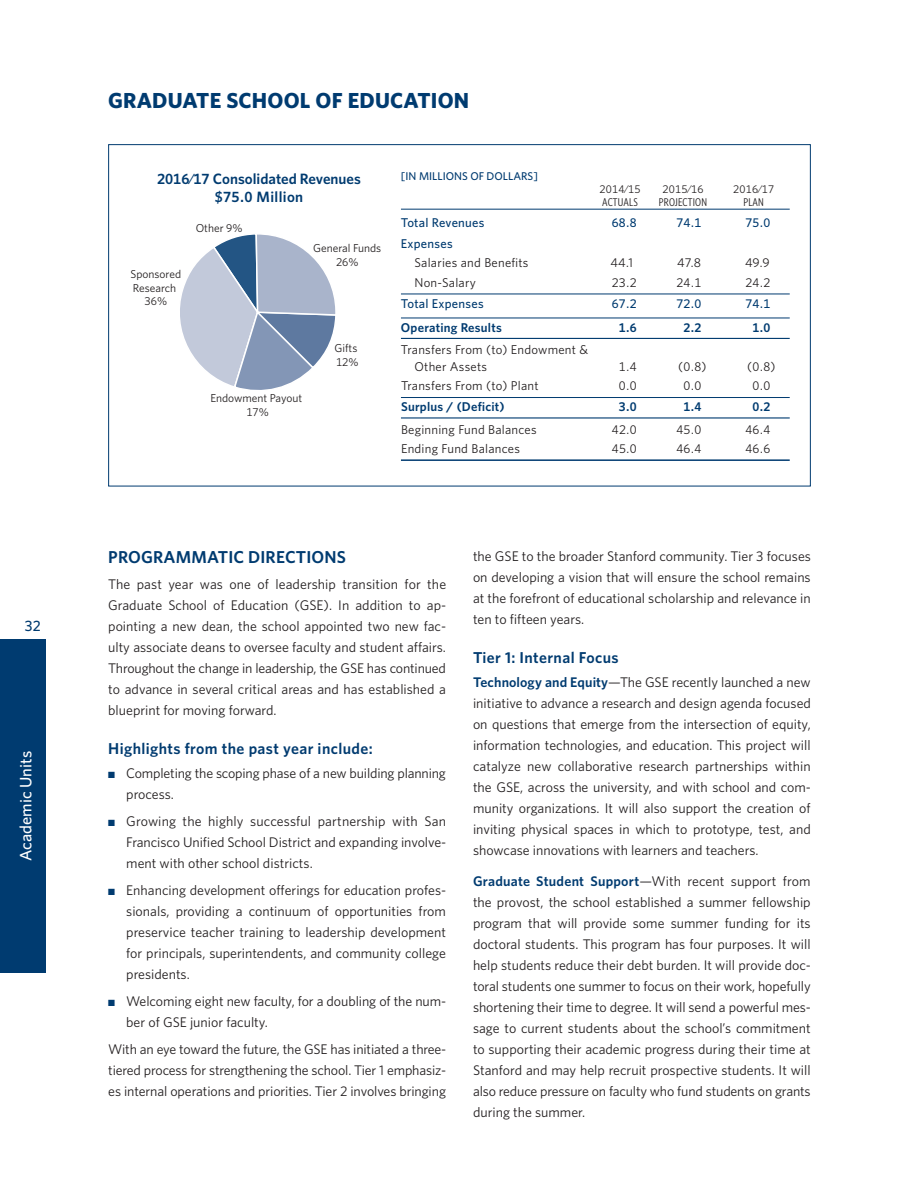
<style>
.page{position:relative;width:919px;height:1189px;background:#fff}
.page>*{position:absolute;margin:0;border:0;box-sizing:border-box;transform-origin:0 0}
.t1{font:700 21.75px "Whitney";letter-spacing:.01em;color:#003b70}
.t2{font:600 17.25px "Whitney";letter-spacing:.01em;color:#003b70}
.t3{font:500 16.5px "Whitney";color:#fff}
.t4{font:600 15.75px "Whitney";letter-spacing:.025em;color:#003b70}
.t5{font:600 15px/18px "Whitney";color:#003b70;text-align:center}
.t6{font:500 15px "Whitney";color:#003b70}
.t7{font:13.95px/21px "Whitney";letter-spacing:-.005em;color:#231f20;text-align:justify}
.t8{font:12.75px/16.5px "Whitney";letter-spacing:.02em;color:#231f20}
.t9{font:12.75px "Whitney Numeric";letter-spacing:.02em;color:#231f20}
.t10{font:500 12.75px "Whitney";letter-spacing:.02em;color:#003b70}
.t11{font:600 12.75px "Whitney";letter-spacing:.015em;color:#003b70}
.t12{font:500 12.75px "Whitney Numeric";letter-spacing:.02em;color:#003b70}
.t13{font:600 12.75px "Whitney Numeric";color:#003b70}
.t14{font:11.4px/13.8px "Whitney";color:#231f20}
.t15{font:11.4px "Whitney Numeric";color:#231f20}
.t16{font:500 11.25px "Whitney";color:#003b70}
.t17{font:11.25px "Whitney Numeric";letter-spacing:.02em;color:#231f20}
.t18{font:11.25px "Whitney Condensed";letter-spacing:.02em;color:#231f20}
.s1{font-family:"Whitney Numeric"}
.s2{color:#003b70}
.s3{font-weight:600;color:#003b70}
</style>
<div class="page">
<div style="left:0;top:639px;width:45px;height:333px;background:#003b70"></div>
<hr style="left:401px;top:209px;width:388px;height:1px;background:#003b70">
<hr style="left:401px;top:293px;width:388px;height:1px;background:#003b70">
<hr style="left:401px;top:317px;width:388px;height:1px;background:#003b70">
<hr style="left:401px;top:338px;width:388px;height:1px;background:#003b70">
<hr style="left:401px;top:397px;width:388px;height:1px;background:#003b70">
<hr style="left:401px;top:417px;width:388px;height:1px;background:#003b70">
<hr style="left:401px;top:459px;width:388px;height:2px;background:#003b70">
<svg style="left:180px;top:234px;width:156px;height:156px"></svg>
<p class="t6" style="left:25px;top:616px;width:17px">32</p>
<p class="t3" style="left:16px;top:861px;width:112px;rotate:-90deg">Academic Units</p>
<h1 class="t1" style="left:108px;top:87px;width:362px">GRADUATE SCHOOL OF EDUCATION</h1>
<p class="t5" style="left:157px;top:169px;width:205px"><span class="s1">2016/17</span> Consolidated Revenues <span class="s1">$75.0</span> Million</p>
<p class="t16" style="left:401px;top:169px;width:138px">[IN MILLIONS OF DOLLARS]</p>
<p class="t17" style="left:599px;top:182px;width:42px">2014/15</p>
<p class="t17" style="left:662px;top:182px;width:42px">2015/16</p>
<p class="t17" style="left:733px;top:182px;width:42px">2016/17</p>
<p class="t18" style="left:602px;top:195px;width:37px">ACTUALS</p>
<p class="t18" style="left:658px;top:195px;width:50px">PROJECTION</p>
<p class="t18" style="left:743px;top:195px;width:22px">PLAN</p>
<p class="t14" style="left:131px;top:267px;width:52px">Sponsored<br>Research</p>
<p class="t15" style="left:145px;top:294px;width:24px">36%</p>
<p class="t14" style="left:196px;top:221px;width:48px">Other <span class="s1">9%</span></p>
<p class="t14" style="left:313px;top:241px;width:70px">General Funds</p>
<p class="t15" style="left:336px;top:255px;width:24px">26%</p>
<p class="t14" style="left:210px;top:391px;width:93px">Endowment Payout</p>
<p class="t15" style="left:246px;top:405px;width:24px">17%</p>
<p class="t14" style="left:334px;top:341px;width:24px">Gifts</p>
<p class="t15" style="left:336px;top:355px;width:24px">12%</p>
<p class="t10" style="left:401px;top:214px;width:85px">Total Revenues</p>
<p class="t12" style="left:611px;top:214px;width:26px">68.8</p>
<p class="t12" style="left:676px;top:214px;width:26px">74.1</p>
<p class="t12" style="left:745px;top:214px;width:26px">75.0</p>
<p class="t10" style="left:401px;top:235px;width:53px">Expenses</p>
<p class="t8" style="left:414px;top:254px;width:115px">Salaries and Benefits</p>
<p class="t8" style="left:610px;top:254px;width:24px">44.1</p>
<p class="t8" style="left:677px;top:254px;width:25px">47.8</p>
<p class="t8" style="left:745px;top:254px;width:26px">49.9</p>
<p class="t8" style="left:414px;top:274px;width:63px">Non-Salary</p>
<p class="t9" style="left:611px;top:274px;width:26px">23.2</p>
<p class="t9" style="left:676px;top:274px;width:26px">24.1</p>
<p class="t9" style="left:745px;top:274px;width:26px">24.2</p>
<p class="t10" style="left:401px;top:295px;width:84px">Total Expenses</p>
<p class="t12" style="left:611px;top:295px;width:26px">67.2</p>
<p class="t12" style="left:676px;top:295px;width:26px">72.0</p>
<p class="t12" style="left:745px;top:295px;width:26px">74.1</p>
<p class="t11" style="left:401px;top:319px;width:102px">Operating Results</p>
<p class="t13" style="left:619px;top:319px;width:19px">1.6</p>
<p class="t13" style="left:683px;top:319px;width:19px">2.2</p>
<p class="t13" style="left:752px;top:319px;width:19px">1.0</p>
<p class="t8" style="left:414px;top:341px;width:175px;text-indent:-14px">Transfers From (to) Endowment &amp;<br>Other Assets</p>
<p class="t9" style="left:619px;top:358px;width:19px">1.4</p>
<p class="t9" style="left:678px;top:358px;width:30px">(0.8)</p>
<p class="t9" style="left:747px;top:358px;width:30px">(0.8)</p>
<p class="t8" style="left:401px;top:377px;width:139px">Transfers From (to) Plant</p>
<p class="t9" style="left:619px;top:378px;width:19px">0.0</p>
<p class="t9" style="left:683px;top:378px;width:19px">0.0</p>
<p class="t9" style="left:752px;top:378px;width:19px">0.0</p>
<p class="t11" style="left:401px;top:399px;width:105px">Surplus / (Deficit)</p>
<p class="t13" style="left:619px;top:399px;width:19px">3.0</p>
<p class="t13" style="left:683px;top:399px;width:19px">1.4</p>
<p class="t13" style="left:752px;top:399px;width:19px">0.2</p>
<p class="t8" style="left:401px;top:421px;width:137px">Beginning Fund Balances</p>
<p class="t9" style="left:611px;top:421px;width:26px">42.0</p>
<p class="t9" style="left:676px;top:421px;width:26px">45.0</p>
<p class="t9" style="left:745px;top:421px;width:26px">46.4</p>
<p class="t8" style="left:401px;top:440px;width:120px">Ending Fund Balances</p>
<p class="t9" style="left:611px;top:441px;width:26px">45.0</p>
<p class="t9" style="left:676px;top:441px;width:26px">46.4</p>
<p class="t9" style="left:745px;top:441px;width:26px">46.6</p>
<p class="t2" style="left:108px;top:546px;width:239px">PROGRAMMATIC DIRECTIONS</p>
<p class="t7" style="left:108px;top:573px;width:339px">The past year was one of leadership transition for the Graduate School of Education (GSE). In addition to ap&shy;pointing a new dean, the school appointed two new fac&shy;ulty associate deans to oversee faculty and student affairs.<br>Throughout the change in leadership, the GSE has continued to advance in several critical areas and has established a blueprint for moving forward.</p>
<p class="t4" style="left:108px;top:738px;width:266px">Highlights from the past year include:</p>
<p class="t7" style="left:126px;top:762px;width:321px;text-indent:-18px"><span class="s2">■</span> Completing the scoping phase of a new building planning process.</p>
<p class="t7" style="left:126px;top:810px;width:321px;text-indent:-18px"><span class="s2">■</span> Growing the highly successful partnership with San Francisco Unified School District and expanding involve&shy;ment with other school districts.</p>
<p class="t7" style="left:126px;top:879px;width:321px;text-indent:-18px"><span class="s2">■</span> Enhancing development offerings for education profes&shy;sionals, providing a continuum of opportunities from preservice teacher training to leadership development for principals, superintendents, and community college presidents.</p>
<p class="t7" style="left:126px;top:990px;width:321px;text-indent:-18px"><span class="s2">■</span> Welcoming eight new faculty, for a doubling of the num&shy;ber of GSE junior faculty.</p>
<p class="t7" style="left:108px;top:1038px;width:339px">With an eye toward the future, the GSE has initiated a three&shy;tiered process for strengthening the school. Tier 1 emphasiz&shy;es internal operations and priorities. Tier 2 involves bringing</p>
<p class="t7" style="left:473px;top:545px;width:339px">the GSE to the broader Stanford community. Tier 3 focuses on developing a vision that will ensure the school remains at the forefront of educational scholarship and relevance in ten to fifteen years.</p>
<p class="t4" style="left:473px;top:647px;width:147px">Tier 1: Internal Focus</p>
<p class="t7" style="left:473px;top:671px;width:339px"><span class="s3">Technology and Equity</span>—The GSE recently launched a new initiative to advance a research and design agenda focused on questions that emerge from the intersection of equity, information technologies, and education. This project will catalyze new collaborative research partnerships within the GSE, across the university, and with school and com&shy;munity organizations. It will also support the creation of inviting physical spaces in which to prototype, test, and showcase innovations with learners and teachers.</p>
<p class="t7" style="left:473px;top:870px;width:339px"><span class="s3">Graduate Student Support</span>—With recent support from the provost, the school established a summer fellowship program that will provide some summer funding for its doctoral students. This program has four purposes. It will help students reduce their debt burden. It will provide doc&shy;toral students one summer to focus on their work, hopefully shortening their time to degree. It will send a powerful mes&shy;sage to current students about the school’s commitment to supporting their academic progress during their time at Stanford and may help recruit prospective students. It will also reduce pressure on faculty who fund students on grants during the summer.</p>
</div>
